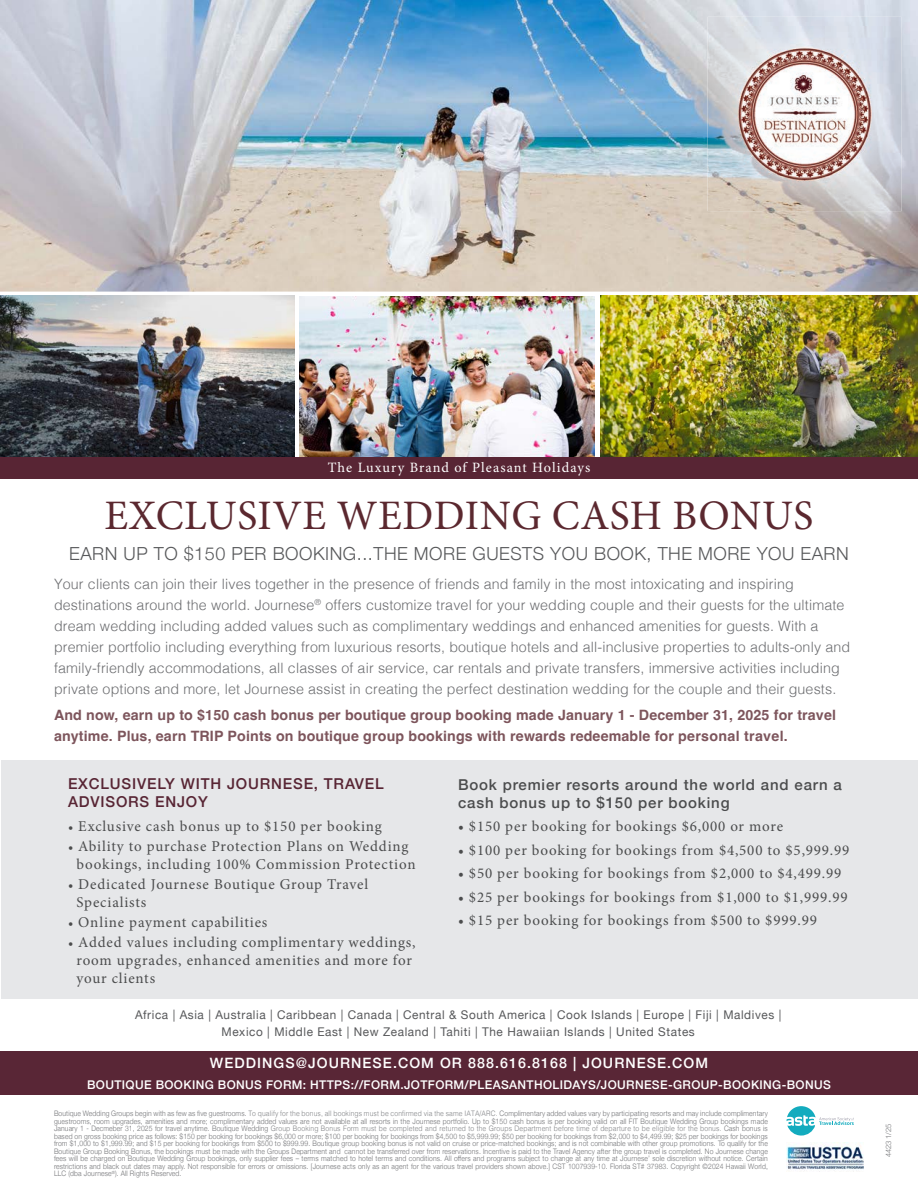
<style>
.page{position:relative;width:918px;height:1188px;background:#fff}
.page>*{position:absolute;margin:0;border:0;box-sizing:border-box;transform-origin:0 0}
.t1{font:42px "Minion Pro";letter-spacing:.015em;color:#5b282f}
.t2{font:300 18px "Helvetica Neue";letter-spacing:.03em;color:#57585a}
.t3{font:15px/18px "Minion Pro";letter-spacing:.055em;color:#4b4c4d}
.t4{font:500 15px/18px "Helvetica Neue";letter-spacing:.055em;color:#4b4c4d}
.t5{font:500 15px/18px "Helvetica Neue";letter-spacing:.055em;color:#582534}
.t6{font:300 14.25px/21px "Helvetica";letter-spacing:.01em;color:#6c6d70}
.t7{font:700 14.25px/21px "Helvetica";letter-spacing:.01em;color:#7d555c}
.t8{font:500 14.25px "Helvetica Neue";letter-spacing:.075em;color:#fff}
.t9{font:14.25px "Minion Pro";letter-spacing:.075em;color:#fff}
.t10{font:12px/16.5px "Helvetica Neue";letter-spacing:.05em;color:#57585a;text-align:center}
.t11{font:500 12px "Helvetica Neue";letter-spacing:.03em;color:#fff}
.t12{font:300 7.5px/7.5px "Helvetica Neue";letter-spacing:.02em;color:#717275;scale:.9 1}
.t13{font:300 7.5px "Helvetica";letter-spacing:.02em;color:#808285;scale:.9 1}
.t14{font:300 7.5px "Helvetica Neue";letter-spacing:.02em;color:#717275}
.s1{font-size:13.5px}
.s2{font-family:"Helvetica";color:#808285}
.s3{font-family:"Helvetica Neue";color:#717275}
</style>
<div class="page">
<img style="left:0;top:296px;width:295px;height:161px">
<img style="left:600px;top:296px;width:318px;height:161px">
<img style="left:300px;top:297px;width:294px;height:160px">
<img style="left:0;top:0;width:918px;height:292px">
<div style="left:1px;top:760px;width:917px;height:238px;background:#e6e7e9"></div>
<div style="left:0;top:457px;width:918px;height:22px;background:#582534"></div>
<img style="left:708px;top:17px;width:194px;height:194px">
<img style="left:710px;top:27px;width:190px;height:166px">
<div style="left:0;top:1051px;width:918px;height:43px;background:#592636"></div>
<img style="left:787px;top:1142px;width:77px;height:29px">
<svg style="left:787px;top:1106px;width:67px;height:30px"></svg>
<h3 class="t9" style="left:328px;top:458px;width:264px">The Luxury Brand of Pleasant Holidays</h3>
<h1 class="t1" style="left:104px;top:487px;width:711px">EXCLUSIVE WEDDING CASH BONUS</h1>
<h2 class="t2" style="left:69px;top:539px;width:781px">EARN UP TO $150 PER BOOKING...THE MORE GUESTS YOU BOOK, THE MORE YOU EARN</h2>
<p class="t6" style="left:54px;top:572px;width:798px">Your clients can join their lives together in the presence of friends and family in the most intoxicating and inspiring destinations around the world. Journese<sup>®</sup> offers customize travel for your wedding couple and their guests for the ultimate dream wedding including added values such as complimentary weddings and enhanced amenities for guests. With a premier portfolio including everything from luxurious resorts, boutique hotels and all-inclusive properties to adults-only and family-friendly accommodations, all classes of air service, car rentals and private transfers, immersive activities including private options and more, let Journese assist in creating the perfect destination wedding for the couple and their guests.</p>
<h3 class="t7" style="left:54px;top:707px;width:784px">And now, earn up to $150 cash bonus per boutique group booking made January 1 - December 31, 2025 for travel anytime. Plus, earn TRIP Points on boutique group bookings with rewards redeemable for personal travel.</h3>
<h3 class="t4" style="left:458px;top:774px;width:385px">Book premier resorts around the world and earn a cash bonus up to $150 per booking</h3>
<h3 class="t3" style="left:458px;top:817px;width:327px">• $150 per booking for bookings $6,000 or more</h3>
<h3 class="t3" style="left:458px;top:841px;width:393px">• $100 per booking for bookings from $4,500 to $5,999.99</h3>
<h3 class="t3" style="left:458px;top:865px;width:385px">• $50 per booking for bookings from $2,000 to $4,499.99</h3>
<h3 class="t3" style="left:458px;top:888px;width:391px">• $25 per bookings for bookings from $1,000 to $1,999.99</h3>
<h3 class="t3" style="left:458px;top:912px;width:360px">• $15 per booking for bookings from $500 to $999.99</h3>
<h3 class="t5" style="left:68px;top:774px;width:317px">EXCLUSIVELY WITH JOURNESE, TRAVEL<br>ADVISORS ENJOY</h3>
<h3 class="t3" style="left:68px;top:817px;width:315px"><span class="s1">•</span> Exclusive cash bonus up to $150 per booking</h3>
<h3 class="t3" style="left:68px;top:837px;width:349px;text-align:center"><span class="s1">•</span> Ability to purchase Protection Plans on Wedding bookings, including 100% Commission Protection</h3>
<h3 class="t3" style="left:76px;top:875px;width:293px;text-indent:-8px"><span class="s1">•</span> Dedicated Journese Boutique Group Travel<br>Specialists</h3>
<h3 class="t3" style="left:68px;top:913px;width:201px"><span class="s1">•</span> Online payment capabilities</h3>
<h3 class="t3" style="left:76px;top:933px;width:341px;text-indent:-8px"><span class="s1">•</span> Added values including complimentary weddings, room upgrades, enhanced amenities and more for your clients</h3>
<h3 class="t10" style="left:135px;top:1007px;width:648px">Africa | Asia | Australia | Caribbean | Canada | Central &amp; South America | Cook Islands | Europe | Fiji | Maldives |<br>Mexico | Middle East | New Zealand | Tahiti | The Hawaiian Islands | United States</h3>
<h3 class="t8" style="left:210px;top:1051px;width:500px">WEDDINGS@JOURNESE.COM OR 888.616.8168 | JOURNESE.COM</h3>
<h3 class="t11" style="left:87px;top:1075px;width:745px">BOUTIQUE BOOKING BONUS FORM: HTTPS://FORM.JOTFORM/PLEASANTHOLIDAYS/JOURNESE-GROUP-BOOKING-BONUS</h3>
<p class="t12" style="left:54px;top:1109px;width:795px">Boutique Wedding Groups begin with as few as five guestrooms. <span class="s2">To qualify for the bonus, all bookings must be confirmed via the same IATA/ARC.</span> Complimentary added values vary by participating resorts and may include complimentary guestrooms, room upgrades, amenities and more; complimentary added values are not available at all resorts in the Journese portfolio. Up to $150 cash bonus is per booking valid on all FIT Boutique Wedding Group bookings made</p>
<p class="t13" style="left:54px;top:1122px;width:795px"><span class="s3">January 1 - Decmeber 31, 2025 for travel anytime. Boutique Wedding</span> Group Booking Bonus Form must be completed and returned to the Groups Department before time of departure to be eligible for the bonus. <span class="s3">Cash bonus is</span></p>
<p class="t12" style="left:54px;top:1132px;width:795px;text-align:justify">based on gross booking price as follows: $150 per booking for bookings $6,000 or more; $100 per booking for bookings from $4,500 to $5,999.99; $50 per booking for bookings from $2,000 to $4,499.99; $25 per bookings for bookings from $1,000 to $1,999.99; and $15 per booking for bookings from $500 to $999.99. Boutique group booking bonus is not valid on cruise or price-matched bookings; and is not combinable with other group promotions. To qualify for the Boutique Group Booking Bonus, the bookings must be made with the Groups Department and cannot be transferred over from reservations. Incentive is paid to the Travel Agency after the group travel is completed. No Journese change fees will be charged on Boutique Wedding Group bookings, only supplier fees – terms matched to hotel terms and conditions. All offers and programs subject to change at any time at Journese’ sole discretion without notice. Certain restrictions and black out dates may apply. Not responsible for errors or omissions. [Journese acts only as an agent for the various travel providers shown above.] CST 1007939-10. Florida ST# 37983. Copyright ©2024 Hawaii World, LLC (dba Journese<sup>®</sup>). All Rights Reserved.</p>
<p class="t14" style="left:883px;top:1157px;width:35px;rotate:-90deg">4423 1/25</p>
</div>
